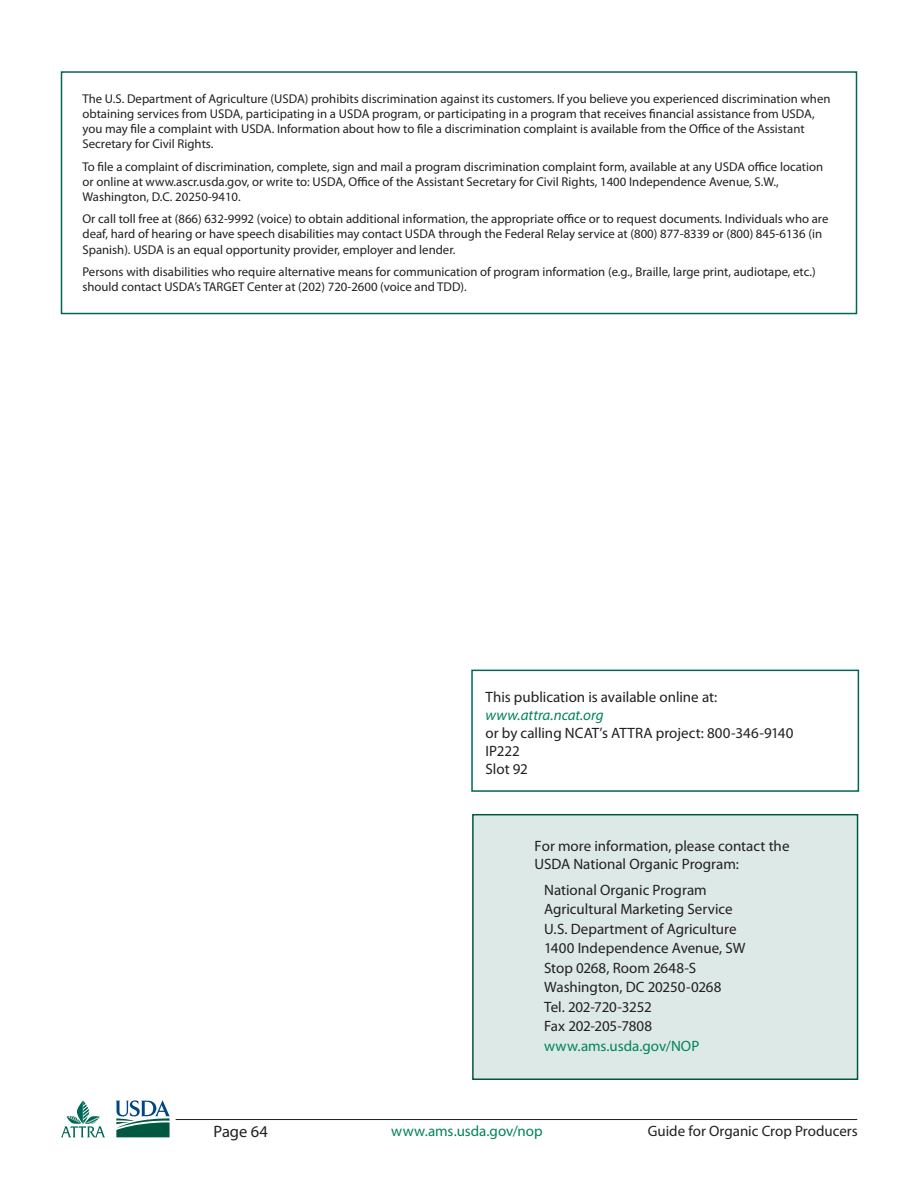
<style>
.page{position:relative;width:918px;height:1188px;background:#fff}
.page>*{position:absolute;margin:0;border:0;box-sizing:border-box;transform-origin:0 0}
.t1{font:16.5px "Myriad Pro";color:#231f20}
.t2{font:15px/19.5px "Myriad Pro";color:#231f20}
.t3{font:15px "Myriad Pro";color:#008457}
.t4{font:italic 15px "Myriad Pro";letter-spacing:-.005em;color:#008457}
.t5{font:12.75px/15.3px "Myriad Pro";color:#231f20}
</style>
<div class="page">
<div style="left:61px;top:71px;width:796px;height:243px;border:2px solid #006756"></div>
<hr style="left:176px;top:1119px;width:681px;height:1px;background:#231f20">
<svg style="left:116px;top:1100px;width:54px;height:37px"></svg>
<img style="left:61px;top:1137px;width:44px;height:1px">
<svg style="left:61px;top:1101px;width:44px;height:36px"></svg>
<div style="left:472px;top:814px;width:386px;height:266px;background:#dde9e6;border:2px solid #005840"></div>
<div style="left:471px;top:670px;width:388px;height:122px;border:2px solid #006756"></div>
<p class="t5" style="left:82px;top:90px;width:750px">The U.S. Department of Agriculture (USDA) prohibits discrimination against its customers. If you believe you experienced discrimination when obtaining services from USDA, participating in a USDA program, or participating in a program that receives financial assistance from USDA, you may file a complaint with USDA. Information about how to file a discrimination complaint is available from the Office of the Assistant Secretary for Civil Rights.</p>
<p class="t5" style="left:82px;top:158px;width:742px">To file a complaint of discrimination, complete, sign and mail a program discrimination complaint form, available at any USDA office location or online at www.ascr.usda.gov, or write to: USDA, Office of the Assistant Secretary for Civil Rights, 1400 Independence Avenue, S.W.,<br>Washington, D.C. 20250-9410.</p>
<p class="t5" style="left:82px;top:211px;width:747px">Or call toll free at (866) 632-9992 (voice) to obtain additional information, the appropriate office or to request documents. Individuals who are deaf, hard of hearing or have speech disabilities may contact USDA through the Federal Relay service at (800) 877-8339 or (800) 845-6136 (in<br>Spanish). USDA is an equal opportunity provider, employer and lender.</p>
<p class="t5" style="left:82px;top:264px;width:735px">Persons with disabilities who require alternative means for communication of program information (e.g., Braille, large print, audiotape, etc.) should contact USDA’s TARGET Center at (202) 720-2600 (voice and TDD).</p>
<p class="t2" style="left:486px;top:687px;width:233px">This publication is available online at:</p>
<p class="t4" style="left:486px;top:706px;width:119px">www.attra.ncat.org</p>
<p class="t2" style="left:486px;top:724px;width:309px;line-height:18px">or by calling NCAT’s ATTRA project: 800-346-9140<br>IP222<br>Slot 92</p>
<p class="t2" style="left:535px;top:836px;width:256px;line-height:18px">For more information, please contact the<br>USDA National Organic Program:</p>
<p class="t2" style="left:544px;top:880px;width:203px">National Organic Program<br>Agricultural Marketing Service<br>U.S. Department of Agriculture<br>1400 Independence Avenue, SW<br>Stop 0268, Room 2648-S<br>Washington, DC 20250-0268<br>Tel. 202-720-3252<br>Fax 202-205-7808</p>
<p class="t3" style="left:544px;top:1037px;width:157px">www.ams.usda.gov/NOP</p>
<p class="t1" style="left:213px;top:1121px;width:56px">Page 64</p>
<p class="t3" style="left:391px;top:1122px;width:153px">www.ams.usda.gov/nop</p>
<p class="t2" style="left:648px;top:1121px;width:212px">Guide for Organic Crop Producers</p>
</div>
